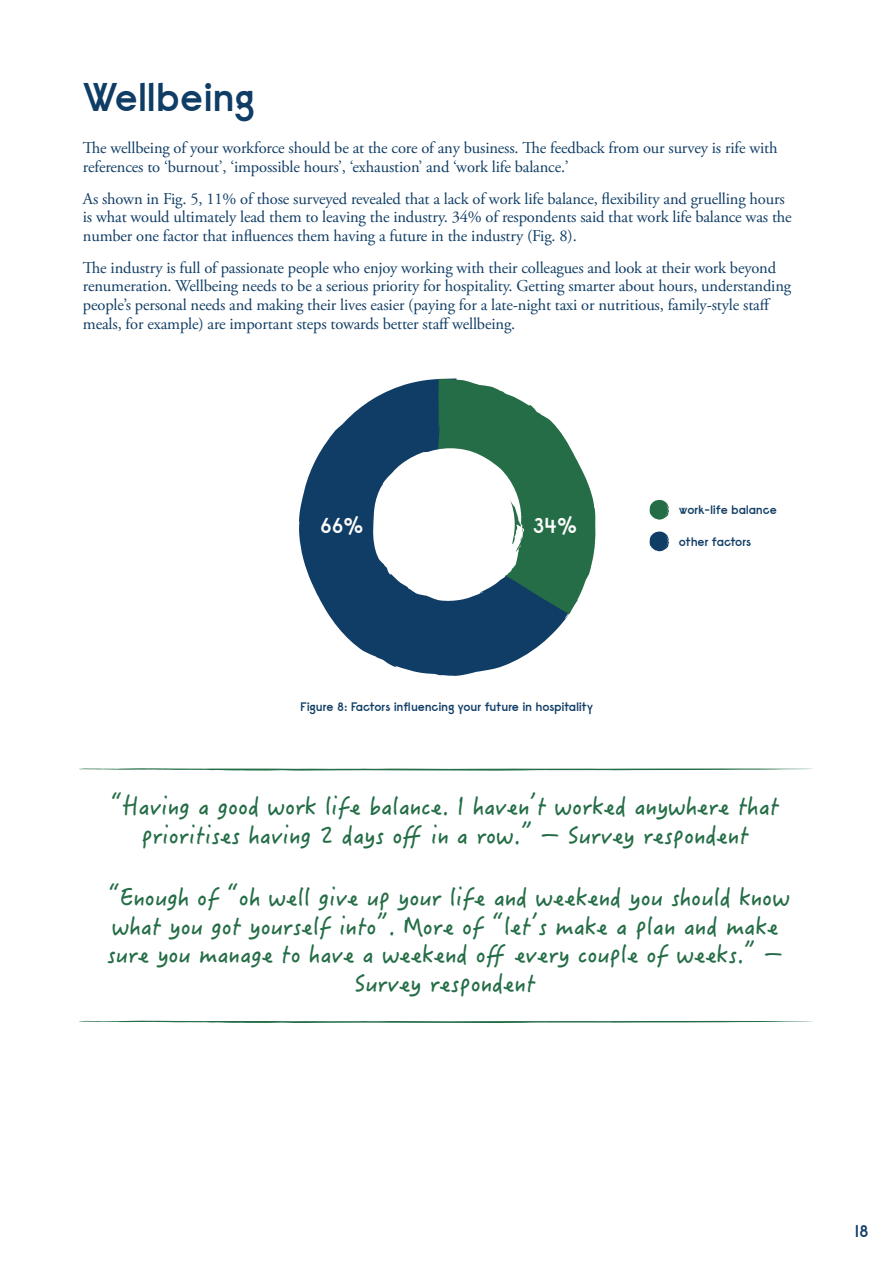
<style>
.page{position:relative;width:893px;height:1263px;background:#fff}
.page>*{position:absolute;margin:0;border:0;box-sizing:border-box;transform-origin:0 0}
.t1{font:600 39px "Raisonne";letter-spacing:-.02em;color:#103d65}
.t2{font:24px/28.5px "Hanzi Pen SC W5";color:#246d46;text-align:center}
.t3{font:600 21px "Raisonne";color:#fff}
.t4{font:16.5px/18.8px "Adobe Garamond Pro";letter-spacing:-.01em;color:#103d65}
.t5{font:600 16.5px "Raisonne";color:#103d65}
.t6{font:600 12px "Raisonne";letter-spacing:-.02em;color:#103d65}
</style>
<div class="page">
<svg style="left:79px;top:768px;width:734px;height:3px;background:#97baa7"></svg>
<svg style="left:79px;top:1021px;width:734px;height:2px"></svg>
<svg style="left:299px;top:378px;width:270px;height:298px;fill:#103d65"></svg>
<svg style="left:373px;top:379px;width:223px;height:235px"></svg>
<svg style="left:650px;top:500px;width:19px;height:20px"></svg>
<svg style="left:650px;top:531px;width:19px;height:20px"></svg>
<h1 class="t1" style="left:83px;top:72px;width:174px">Wellbeing</h1>
<p class="t4" style="left:83px;top:139px;width:696px">The wellbeing of your workforce should be at the core of any business. The feedback from our survey is rife with references to ‘burnout’, ‘impossible hours’, ‘exhaustion’ and ‘work life balance.’</p>
<p class="t4" style="left:83px;top:190px;width:710px">As shown in Fig. 5, 11% of those surveyed revealed that a lack of work life balance, flexibility and gruelling hours is what would ultimately lead them to leaving the industry. 34% of respondents said that work life balance was the number one factor that influences them having a future in the industry (Fig. 8).</p>
<p class="t4" style="left:83px;top:259px;width:710px">The industry is full of passionate people who enjoy working with their colleagues and look at their work beyond renumeration. Wellbeing needs to be a serious priority for hospitality. Getting smarter about hours, understanding people’s personal needs and making their lives easier (paying for a late-night taxi or nutritious, family-style staff meals, for example) are important steps towards better staff wellbeing.</p>
<p class="t3" style="left:320px;top:512px;width:45px">66%</p>
<p class="t3" style="left:533px;top:512px;width:46px">34%</p>
<p class="t6" style="left:300px;top:699px;width:294px">Figure 8: Factors influencing your future in hospitality</p>
<p class="t6" style="left:679px;top:502px;width:99px">work-life balance</p>
<p class="t6" style="left:679px;top:534px;width:74px">other factors</p>
<h2 class="t2" style="left:111px;top:791px;width:670px">“Having a good work life balance. I haven’t worked anywhere that prioritises having 2 days off in a row.” – Survey respondent</h2>
<h2 class="t2" style="left:107px;top:882px;width:684px">“Enough of “oh well give up your life and weekend you should know what you got yourself into”. More of “let’s make a plan and make sure you manage to have a weekend off every couple of weeks.” – Survey respondent</h2>
<p class="t5" style="left:855px;top:1220px;width:15px">18</p>
</div>
